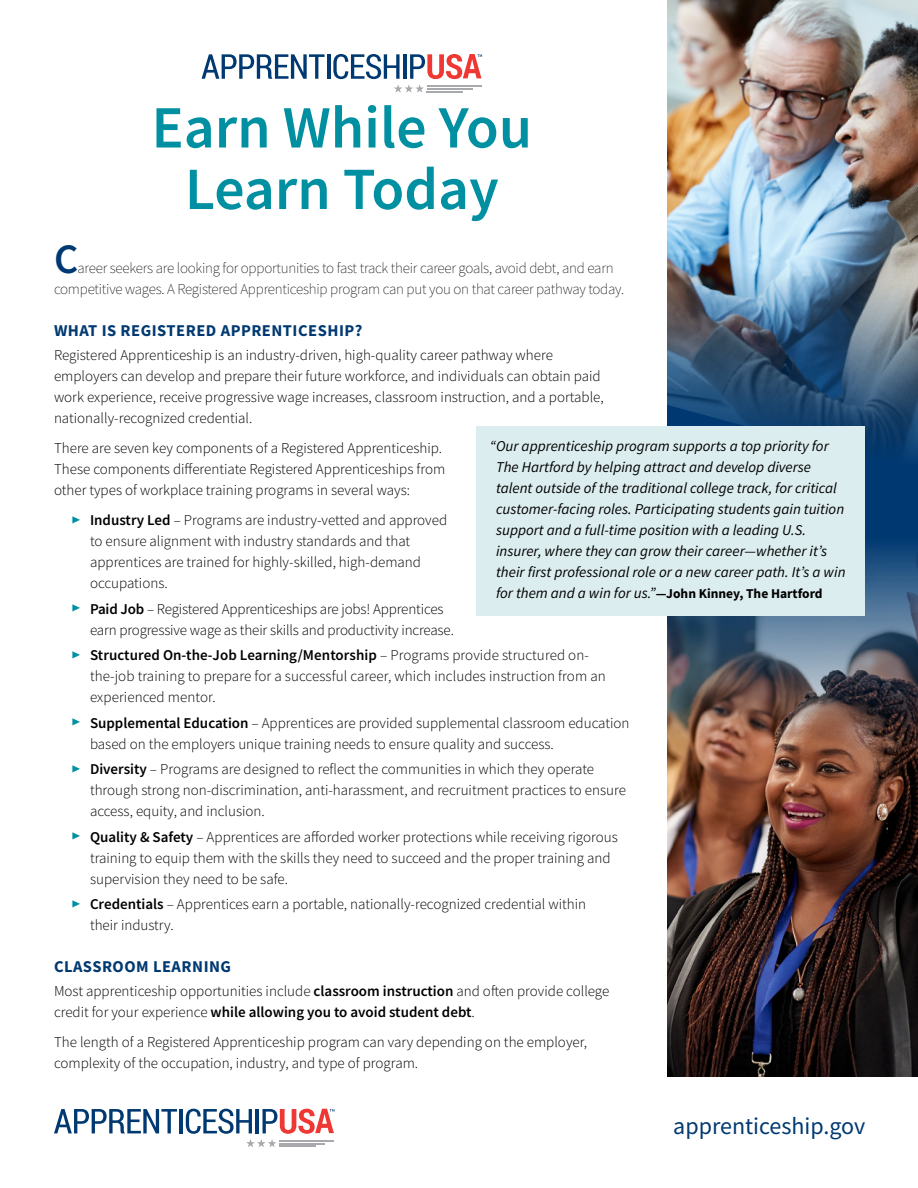
<style>
.page{position:relative;width:918px;height:1188px;background:#fff}
.page>*{position:absolute;margin:0;border:0;box-sizing:border-box;transform-origin:0 0}
.Factsheet_Title{font:600 60px "Source Sans Pro";color:#0090a1}
.BodyText1_wDropCap{font:600 42px "Source Sans Pro";color:#003971}
.t1{font:24px "Source Sans Pro";color:#003971}
.t2{font:700 16.5px "Source Sans Pro";letter-spacing:.03em;color:#003971}
.BodyText1__6{font:300 15px/21px "Source Sans Pro";color:#000}
.QUOTE_BodyText{font:italic 15px/21px "Source Sans Pro";color:#000}
.BodyText1_wDropCap-2{font:200 15px/21px "Source Sans Pro";letter-spacing:-.015em;color:#000}
.QUOTE_BodyText-2{font:700 13.5px "Source Sans Pro";color:#000}
.s1{font-size:9px;color:#0090a1}
.s2{font-weight:600}
.s3{font-weight:400;font-style:italic;font-size:15px}
</style>
<div class="page">
<img style="left:667px;top:0;width:251px;height:476px">
<svg style="left:202px;top:54px;width:123px;height:25px"></svg>
<hr style="left:327px;top:54px;width:3px;height:25px;background:#003971">
<svg style="left:333px;top:54px;width:149px;height:39px"></svg>
<svg style="left:54px;top:1109px;width:123px;height:24px"></svg>
<hr style="left:179px;top:1109px;width:4px;height:24px;background:#003971">
<svg style="left:186px;top:1109px;width:148px;height:38px"></svg>
<img style="left:667px;top:538px;width:251px;height:538px">
<div style="left:476px;top:426px;width:389px;height:190px;background:#dcedef"></div>
<p class="Factsheet_Title" style="left:152px;top:88px;width:382px">Earn While You</p>
<p class="Factsheet_Title" style="left:185px;top:150px;width:315px">Learn Today</p>
<p class="BodyText1_wDropCap" style="left:54px;top:232px;width:26px">C</p>
<p class="BodyText1_wDropCap-2" style="left:54px;top:258px;width:572px;text-indent:24px">areer seekers are looking for opportunities to fast track their career goals, avoid debt, and earn competitive wages. A Registered Apprenticeship program can put you on that career pathway today.</p>
<h1 class="t2" style="left:54px;top:320px;width:310px">WHAT IS REGISTERED APPRENTICESHIP?</h1>
<p class="BodyText1__6" style="left:54px;top:345px;width:551px">Registered Apprenticeship is an industry-driven, high-quality career pathway where employers can develop and prepare their future workforce, and individuals can obtain paid work experience, receive progressive wage increases, classroom instruction, and a portable, nationally-recognized credential.</p>
<p class="BodyText1__6" style="left:54px;top:438px;width:393px">There are seven key components of a Registered Apprenticeship.<br>These components differentiate Registered Apprenticeships from other types of workplace training programs in several ways:</p>
<p class="BodyText1__6" style="left:90px;top:510px;width:359px;text-indent:-18px"><span class="s1">▶</span> <span class="s2">Industry Led</span> – Programs are industry-vetted and approved to ensure alignment with industry standards and that apprentices are trained for highly-skilled, high-demand occupations.</p>
<p class="BodyText1__6" style="left:90px;top:598px;width:365px;text-indent:-18px"><span class="s1">▶</span> <span class="s2">Paid Job</span> – Registered Apprenticeships are jobs! Apprentices earn progressive wage as their skills and productivity increase.</p>
<p class="BodyText1__6" style="left:90px;top:645px;width:517px;text-indent:-18px"><span class="s1">▶</span> <span class="s2">Structured On-the-Job Learning/Mentorship</span> – Programs provide structured on&shy;the-job training to prepare for a successful career, which includes instruction from an experienced mentor.</p>
<p class="BodyText1__6" style="left:90px;top:712px;width:541px;text-indent:-18px"><span class="s1">▶</span> <span class="s2">Supplemental Education</span> – Apprentices are provided supplemental classroom education based on the employers unique training needs to ensure quality and success.</p>
<p class="BodyText1__6" style="left:90px;top:759px;width:537px;text-indent:-18px"><span class="s1">▶</span> <span class="s2">Diversity</span> – Programs are designed to reflect the communities in which they operate through strong non-discrimination, anti-harassment, and recruitment practices to ensure access, equity, and inclusion.</p>
<p class="BodyText1__6" style="left:90px;top:826px;width:529px;text-indent:-18px"><span class="s1">▶</span> <span class="s2">Quality &amp; Safety</span> – Apprentices are afforded worker protections while receiving rigorous training to equip them with the skills they need to succeed and the proper training and supervision they need to be safe.</p>
<p class="BodyText1__6" style="left:90px;top:894px;width:498px;text-indent:-18px"><span class="s1">▶</span> <span class="s2">Credentials</span> – Apprentices earn a portable, nationally-recognized credential within their industry.</p>
<h1 class="t2" style="left:54px;top:956px;width:179px">CLASSROOM LEARNING</h1>
<p class="BodyText1__6" style="left:54px;top:981px;width:557px">Most apprenticeship opportunities include <span class="s2">classroom instruction</span> and often provide college credit for your experience <span class="s2">while allowing you to avoid student debt</span>.</p>
<p class="BodyText1__6" style="left:54px;top:1032px;width:535px">The length of a Registered Apprenticeship program can vary depending on the employer, complexity of the occupation, industry, and type of program.</p>
<p class="QUOTE_BodyText" style="left:496px;top:435px;width:351px;text-indent:-6px">“Our apprenticeship program supports a top priority for The Hartford by helping attract and develop diverse talent outside of the traditional college track, for critical customer-facing roles. Participating students gain tuition support and a full-time position with a leading U.S. insurer, where they can grow their career—whether it’s their first professional role or a new career path. It’s a win</p>
<p class="QUOTE_BodyText-2" style="left:496px;top:584px;width:328px"><span class="s3">for them and a win for us.”</span>—John Kinney, The Hartford</p>
<p class="t1" style="left:673px;top:1111px;width:194px">apprenticeship.gov</p>
</div>
